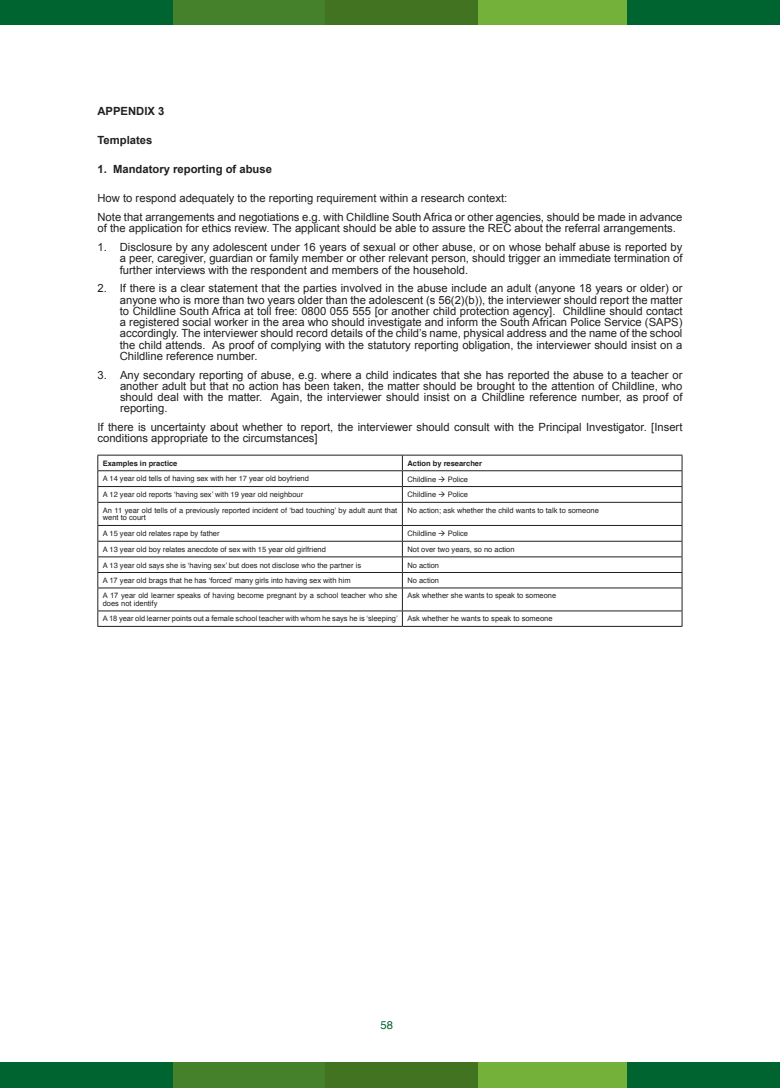
<style>
.page{position:relative;width:780px;height:1088px;background:#fff}
.page>*{position:absolute;margin:0;border:0;box-sizing:border-box;transform-origin:0 0}
.t1{font:11.25px/11.2px "Arial";color:#231f20;text-align:justify}
.Heading_1{font:700 11.25px "Arial";color:#231f20}
.t2{font:11.25px "Helvetica";color:#006431}
.t3{font:7.5px/7.5px "Helvetica";color:#231f20}
.t4{font:7.5px/7.5px "Arial";color:#231f20}
.t5{font:700 7.5px "Helvetica";color:#231f20}
</style>
<div class="page">
<div style="left:0;top:0;width:779px;height:25px;background:#006431"></div>
<div style="left:475px;top:0;width:152px;height:25px;background:#73b13b"></div>
<div style="left:173px;top:0;width:153px;height:25px;background:#45802a"></div>
<div style="left:326px;top:0;width:152px;height:25px;background:#427321"></div>
<div style="left:0;top:1062px;width:779px;height:26px;background:#006431"></div>
<div style="left:475px;top:1062px;width:152px;height:26px;background:#73b13b"></div>
<div style="left:173px;top:1062px;width:153px;height:26px;background:#45802a"></div>
<div style="left:326px;top:1062px;width:152px;height:26px;background:#427321"></div>
<hr style="left:97px;top:455px;width:305px;height:1px;background:#231f20">
<hr style="left:402px;top:455px;width:280px;height:1px;background:#231f20">
<hr style="left:97px;top:470px;width:305px;height:1px;background:#231f20">
<hr style="left:402px;top:470px;width:280px;height:1px;background:#231f20">
<hr style="left:97px;top:486px;width:305px;height:1px;background:#231f20">
<hr style="left:402px;top:486px;width:280px;height:1px;background:#231f20">
<hr style="left:97px;top:502px;width:305px;height:1px;background:#231f20">
<hr style="left:402px;top:502px;width:280px;height:1px;background:#231f20">
<hr style="left:97px;top:525px;width:305px;height:1px;background:#231f20">
<hr style="left:402px;top:525px;width:280px;height:1px;background:#231f20">
<hr style="left:97px;top:541px;width:305px;height:1px;background:#231f20">
<hr style="left:402px;top:541px;width:280px;height:1px;background:#231f20">
<hr style="left:97px;top:556px;width:305px;height:1px;background:#231f20">
<hr style="left:402px;top:556px;width:280px;height:1px;background:#231f20">
<hr style="left:97px;top:572px;width:305px;height:1px;background:#231f20">
<hr style="left:402px;top:572px;width:280px;height:1px;background:#231f20">
<hr style="left:97px;top:588px;width:305px;height:1px;background:#231f20">
<hr style="left:402px;top:588px;width:280px;height:1px;background:#231f20">
<hr style="left:97px;top:611px;width:305px;height:1px;background:#231f20">
<svg style="left:97px;top:455px;width:1px;height:171px"></svg>
<hr style="left:402px;top:611px;width:280px;height:1px;background:#231f20">
<svg style="left:402px;top:455px;width:1px;height:171px"></svg>
<svg style="left:681px;top:455px;width:1px;height:171px"></svg>
<hr style="left:97px;top:626px;width:305px;height:1px;background:#231f20">
<hr style="left:402px;top:626px;width:280px;height:1px;background:#231f20">
<p class="Heading_1" style="left:97px;top:103px;width:68px">APPENDIX 3</p>
<p class="Heading_1" style="left:97px;top:132px;width:56px">Templates</p>
<p class="Heading_1" style="left:97px;top:162px;width:176px">1. Mandatory reporting of abuse</p>
<p class="t1" style="left:97px;top:193px;width:411px">How to respond adequately to the reporting requirement within a research context:</p>
<p class="t1" style="left:97px;top:212px;width:586px">Note that arrangements and negotiations e.g. with Childline South Africa or other agencies, should be made in advance of the application for ethics review. The applicant should be able to assure the REC about the referral arrangements.</p>
<p class="t1" style="left:120px;top:242px;width:564px;text-indent:-22px">1. Disclosure by any adolescent under 16 years of sexual or other abuse, or on whose behalf abuse is reported by a peer, caregiver, guardian or family member or other relevant person, should trigger an immediate termination of further interviews with the respondent and members of the household.</p>
<p class="t1" style="left:120px;top:283px;width:564px;text-indent:-22px">2. If there is a clear statement that the parties involved in the abuse include an adult (anyone 18 years or older) or anyone who is more than two years older than the adolescent (s 56(2)(b)), the interviewer should report the matter to Childline South Africa at toll free: 0800 055 555 [or another child protection agency]. Childline should contact a registered social worker in the area who should investigate and inform the South African Police Service (SAPS) accordingly. The interviewer should record details of the child’s name, physical address and the name of the school the child attends. As proof of complying with the statutory reporting obligation, the interviewer should insist on a Childline reference number.</p>
<p class="t1" style="left:120px;top:369px;width:564px;text-indent:-22px">3. Any secondary reporting of abuse, e.g. where a child indicates that she has reported the abuse to a teacher or another adult but that no action has been taken, the matter should be brought to the attention of Childline, who should deal with the matter. Again, the interviewer should insist on a Childline reference number, as proof of reporting.</p>
<p class="t1" style="left:97px;top:422px;width:586px">If there is uncertainty about whether to report, the interviewer should consult with the Principal Investigator. [Insert conditions appropriate to the circumstances]</p>
<p class="t5" style="left:103px;top:457px;width:76px">Examples in practice</p>
<p class="t5" style="left:407px;top:457px;width:76px">Action by researcher</p>
<p class="t3" style="left:103px;top:475px;width:207px">A 14 year old tells of having sex with her 17 year old boyfriend</p>
<p class="t3" style="left:407px;top:475px;width:62px">Childline → Police</p>
<p class="t3" style="left:103px;top:491px;width:202px">A 12 year old reports ‘having sex’ with 19 year old neighbour</p>
<p class="t3" style="left:407px;top:491px;width:62px">Childline → Police</p>
<p class="t3" style="left:103px;top:507px;width:296px">An 11 year old tells of a previously reported incident of ‘bad touching’ by adult aunt that went to court</p>
<p class="t3" style="left:407px;top:507px;width:193px">No action; ask whether the child wants to talk to someone</p>
<p class="t3" style="left:103px;top:530px;width:118px">A 15 year old relates rape by father</p>
<p class="t3" style="left:407px;top:530px;width:62px">Childline → Police</p>
<p class="t3" style="left:103px;top:546px;width:225px">A 13 year old boy relates anecdote of sex with 15 year old girlfriend</p>
<p class="t3" style="left:407px;top:546px;width:109px">Not over two years, so no action</p>
<p class="t3" style="left:103px;top:561px;width:260px">A 13 year old says she is ‘having sex’ but does not disclose who the partner is</p>
<p class="t3" style="left:407px;top:561px;width:33px">No action</p>
<p class="t4" style="left:103px;top:577px;width:249px">A 17 year old brags that he has ‘forced’ many girls into having sex with him</p>
<p class="t4" style="left:407px;top:577px;width:33px">No action</p>
<p class="t4" style="left:103px;top:592px;width:296px">A 17 year old learner speaks of having become pregnant by a school teacher who she does not identify</p>
<p class="t4" style="left:407px;top:592px;width:150px">Ask whether she wants to speak to someone</p>
<p class="t4" style="left:103px;top:615px;width:296px">A 18 year old learner points out a female school teacher with whom he says he is ‘sleeping’</p>
<p class="t4" style="left:407px;top:615px;width:147px">Ask whether he wants to speak to someone</p>
<p class="t2" style="left:380px;top:1016px;width:14px">58</p>
</div>
